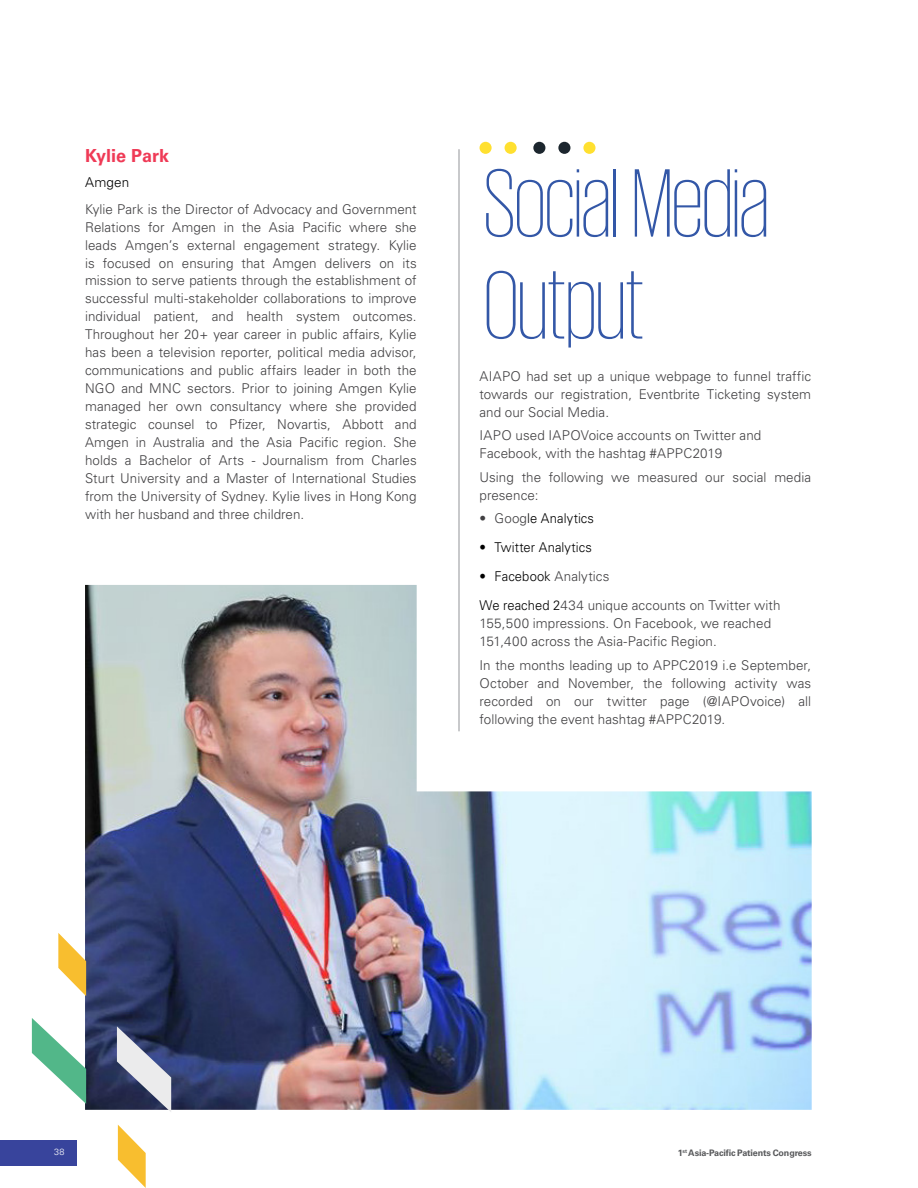
<style>
.page{position:relative;width:918px;height:1188px;background:#fff}
.page>*{position:absolute;margin:0;border:0;box-sizing:border-box;transform-origin:0 0}
.t1{font:200 99.3px/102px "KPMG";letter-spacing:-.015em;color:#3357a7}
.t2{font:700 18px "Univers LT Std";letter-spacing:.005em;color:#ef3a56}
.t3{font:300 13.5px/18px "Univers LT Std";letter-spacing:.005em;color:#414042}
.t4{font:300 13.5px "Univers LT Std";letter-spacing:.01em;color:#000;scale:.96 1}
.t5{font:300 13.5px "Univers LT Std";letter-spacing:.01em;color:#000}
.t6{font:700 9px "Univers LT Std";letter-spacing:-.015em;color:#58595b}
.t7{font:300 9px "Univers LT Std";color:#fff}
.t8{font:700 5.25px "Univers LT Std";color:#58595b}
.s1{color:#414042}
.s2{color:#000}
.s3{font-size:9px}
</style>
<div class="page">
<div style="left:0;top:1140px;width:77px;height:25px;background:#38449c"></div>
<hr style="left:459px;top:149px;width:1px;height:582px;background:#939598">
<img style="left:85px;top:585px;width:727px;height:525px">
<svg style="left:117px;top:1026px;width:54px;height:86px;background:#7c8298"></svg>
<svg style="left:32px;top:1018px;width:54px;height:86px"></svg>
<svg style="left:118px;top:1125px;width:28px;height:63px"></svg>
<svg style="left:58px;top:933px;width:28px;height:63px"></svg>
<div style="left:583px;top:142px;width:13px;height:12px;background:#ffe030;border-radius:50%"></div>
<div style="left:558px;top:142px;width:12px;height:12px;background:#1c262e;border-radius:50%"></div>
<div style="left:533px;top:142px;width:12px;height:12px;background:#1c262e;border-radius:50%"></div>
<div style="left:505px;top:142px;width:12px;height:12px;background:#ffe030;border-radius:50%"></div>
<div style="left:480px;top:142px;width:12px;height:12px;background:#ffe030;border-radius:50%"></div>
<h2 class="t2" style="left:85px;top:145px;width:86px">Kylie Park</h2>
<p class="t5" style="left:85px;top:174px;width:46px">Amgen</p>
<p class="t3" style="left:85px;top:200px;width:333px;text-align:justify">Kylie Park is the Director of Advocacy and Government Relations for Amgen in the Asia Pacific where she leads Amgen’s external engagement strategy. Kylie is focused on ensuring that Amgen delivers on its mission to serve patients through the establishment of successful multi-stakeholder collaborations to improve individual patient, and health system outcomes.<br>Throughout her 20+ year career in public affairs, Kylie has been a television reporter, political media advisor, communications and public affairs leader in both the NGO and MNC sectors. Prior to joining Amgen Kylie managed her own consultancy where she provided strategic counsel to Pfizer, Novartis, Abbott and Amgen in Australia and the Asia Pacific region. She holds a Bachelor of Arts - Journalism from Charles Sturt University and a Master of International Studies from the University of Sydney. Kylie lives in Hong Kong with her husband and three children.</p>
<h1 class="t1" style="left:484px;top:150px;width:287px">Social Media<br>Output</h1>
<p class="t3" style="left:480px;top:368px;width:333px;text-align:justify">AIAPO had set up a unique webpage to funnel traffic towards our registration, Eventbrite Ticketing system and our Social Media.</p>
<p class="t3" style="left:480px;top:426px;width:283px">IAPO used IAPOVoice accounts on Twitter and<br>Facebook, with the hashtag #APPC2019</p>
<p class="t3" style="left:480px;top:469px;width:333px">Using the following we measured our social media presence:</p>
<p class="t4" style="left:480px;top:510px;width:121px"><span class="s1">• Goog</span>le Analytics</p>
<p class="t4" style="left:480px;top:539px;width:119px">• Twitter Analytics</p>
<p class="t3" style="left:480px;top:561px;width:303px;line-height:29px"><span class="s2">• Facebook</span> Analytics<br><span class="s2">We reached 2</span>434 unique accounts on Twitter with</p>
<p class="t3" style="left:480px;top:614px;width:293px">155,500 impressions. On Facebook, we reached<br>151,400 across the Asia-Pacific Region.</p>
<p class="t3" style="left:480px;top:657px;width:333px;text-align:justify">In the months leading up to APPC2019 i.e September, October and November, the following activity was recorded on our twitter page (@IAPOvoice) all following the event hashtag #APPC2019.</p>
<p class="t7" style="left:54px;top:1147px;width:12px">38</p>
<p class="t6" style="left:688px;top:1147px;width:125px">Asia-Pacific Patients Congress</p>
<p class="t8" style="left:678px;top:1148px;width:11px"><span class="s3">1</span>st</p>
</div>
